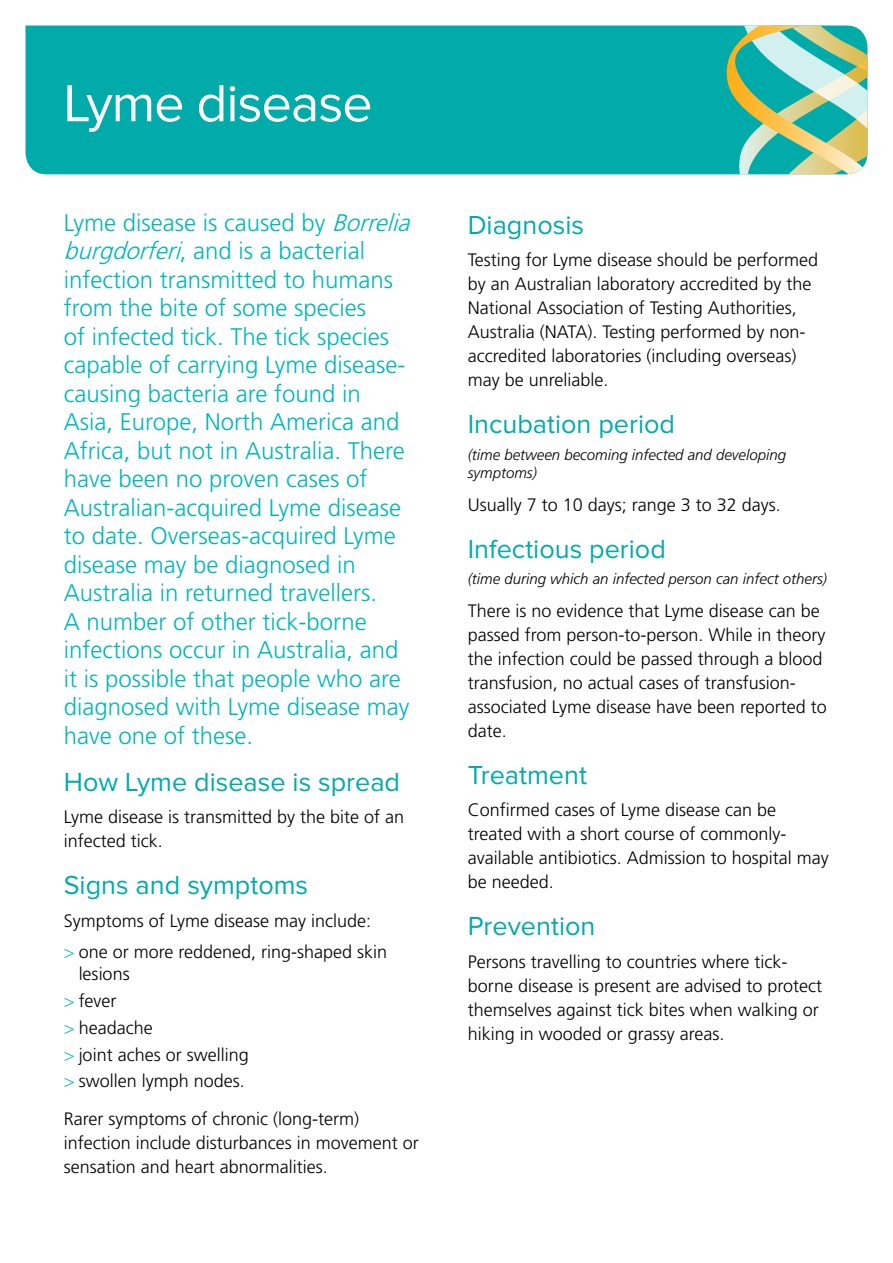
<style>
.page{position:relative;width:893px;height:1263px;background:#fff}
.page>*{position:absolute;margin:0;border:0;box-sizing:border-box;transform-origin:0 0}
.Disease_Heading{font:54px "Proxima Nova";letter-spacing:-.02em;color:#fff}
.Subhead_1{font:27px "Proxima Nova";color:#00aba9}
.Intro_Text{font:300 24px/28.5px "Frutiger";color:#00b7b8}
.Body_Copy{font:300 18px/24px "Frutiger";color:#000}
.Italics_sub_copy{font:italic 300 15px/18px "Frutiger";color:#000}
.s1{font-style:italic}
.s2{color:#31bebf}
</style>
<div class="page">
<div style="left:26px;top:26px;width:697px;height:148px;background:#00aba9"></div>
<svg style="left:723px;top:26px;width:144px;height:148px;background:#7bc3a2"></svg>
<p class="Disease_Heading" style="left:64px;top:73px;width:310px">Lyme disease</p>
<p class="Intro_Text" style="left:64px;top:208px;width:355px">Lyme disease is caused by <span class="s1">Borrelia burgdorferi</span>, a n d i s a b a ct e r i a l infection transmitted to humans from the bite of some species<br>of infected tick. The tick species capable of carrying Lyme disease&shy;causing bacteria are found in<br>Asia, Europe, North America and<br>Africa, but not in Australia. There have been no proven cases of<br>Australian-acquired Lyme disease to date. Overseas-acquired Lyme disease may be diagnosed in<br>Australia in returned travellers.<br>A number of other tick-borne infections occur in Australia, and it is possible that people who are diagnosed with Lyme disease may have one of these.</p>
<p class="Subhead_1" style="left:64px;top:767px;width:338px">How Lyme disease is spread</p>
<p class="Body_Copy" style="left:64px;top:805px;width:342px">Lyme disease is transmitted by the bite of an infected tick.</p>
<p class="Subhead_1" style="left:64px;top:870px;width:246px">Signs and symptoms</p>
<p class="Body_Copy" style="left:64px;top:909px;width:309px">Symptoms of Lyme disease may include:</p>
<p class="Body_Copy" style="left:79px;top:940px;width:310px;line-height:22.5px;text-indent:-15px"><span class="s2">&gt;</span> one or more reddened, ring-shaped skin lesions</p>
<p class="Body_Copy" style="left:64px;top:989px;width:54px"><span class="s2">&gt;</span> fever</p>
<p class="Body_Copy" style="left:64px;top:1016px;width:90px"><span class="s2">&gt;</span> headache</p>
<p class="Body_Copy" style="left:64px;top:1042px;width:186px"><span class="s2">&gt;</span> joint aches or swelling</p>
<p class="Body_Copy" style="left:64px;top:1069px;width:182px"><span class="s2">&gt;</span> swollen lymph nodes.</p>
<p class="Body_Copy" style="left:64px;top:1106px;width:357px">Rarer symptoms of chronic (long-term) infection include disturbances in movement or sensation and heart abnormalities.</p>
<p class="Subhead_1" style="left:468px;top:210px;width:118px">Diagnosis</p>
<p class="Body_Copy" style="left:468px;top:248px;width:352px">Testing for Lyme disease should be performed by an Australian laboratory accredited by the National Association of Testing Authorities, Australia (NATA). Testing performed by non&shy;accredited laboratories (including overseas) may be unreliable.</p>
<p class="Subhead_1" style="left:468px;top:409px;width:209px">Incubation period</p>
<p class="Italics_sub_copy" style="left:468px;top:446px;width:320px">(time between becoming infected and developing symptoms)</p>
<p class="Body_Copy" style="left:468px;top:492px;width:315px">Usually 7 to 10 days; range 3 to 32 days.</p>
<p class="Subhead_1" style="left:468px;top:533px;width:200px">Infectious period</p>
<p class="Italics_sub_copy" style="left:468px;top:570px;width:361px">(time during which an infected person can infect others)</p>
<p class="Body_Copy" style="left:468px;top:599px;width:361px">There is no evidence that Lyme disease can be passed from person-to-person. While in theory the infection could be passed through a blood transfusion, no actual cases of transfusion&shy;associated Lyme disease have been reported to date.</p>
<p class="Subhead_1" style="left:468px;top:759px;width:121px">Treatment</p>
<p class="Body_Copy" style="left:468px;top:798px;width:363px">Confirmed cases of Lyme disease can be treated with a short course of commonly&shy;available antibiotics. Admission to hospital may be needed.</p>
<p class="Subhead_1" style="left:468px;top:911px;width:129px">Prevention</p>
<p class="Body_Copy" style="left:468px;top:950px;width:356px">Persons travelling to countries where tick&shy;borne disease is present are advised to protect themselves against tick bites when walking or hiking in wooded or grassy areas.</p>
</div>
